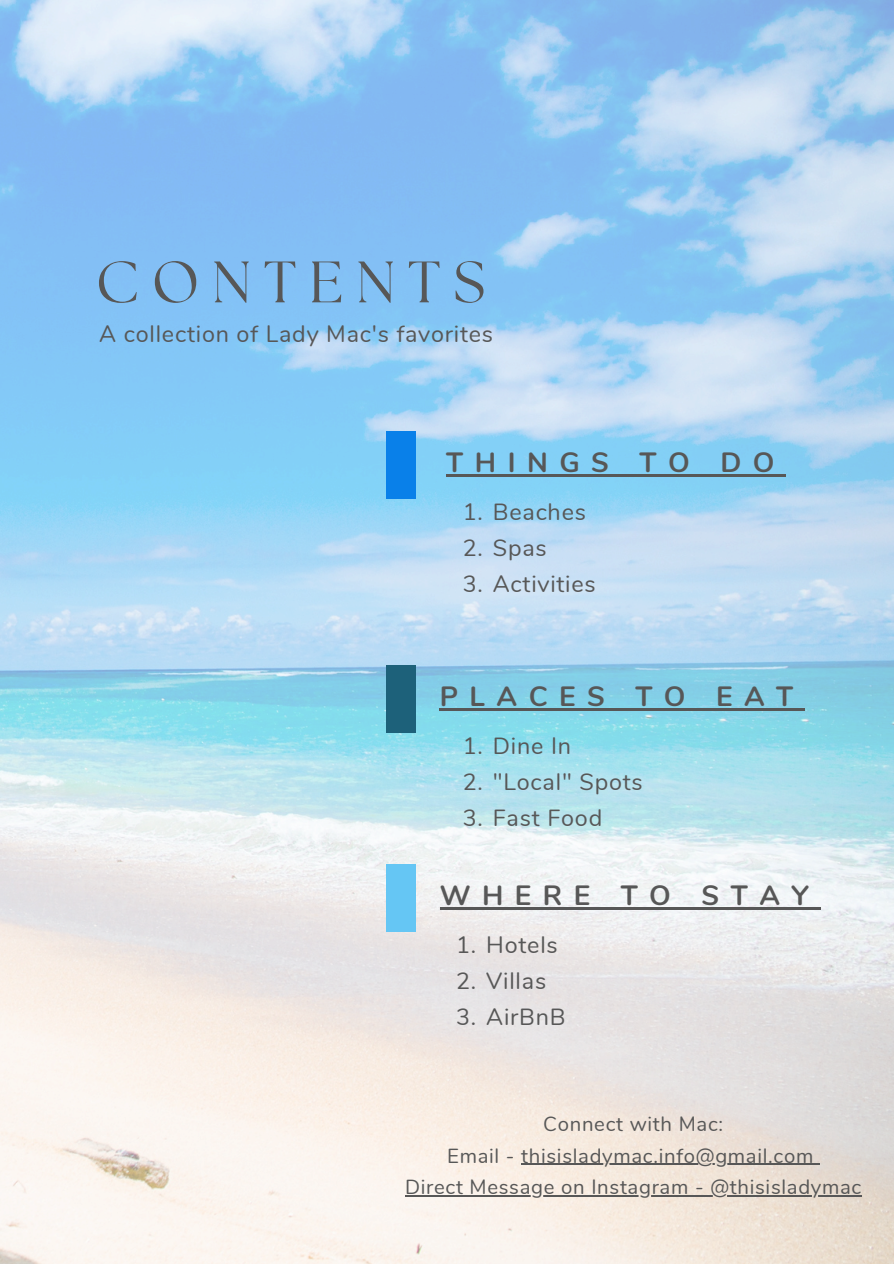
<style>
.page{position:relative;width:894px;height:1264px;background:#fff}
.page>*{position:absolute;margin:0;border:0;box-sizing:border-box;transform-origin:0 0}
.t1{font:58.35px "The Seasons";letter-spacing:.215em;color:#575757}
.t2{font:700 27.9px "Nunito";letter-spacing:.415em;color:#575757}
.t3{font:23.4px "Nunito";letter-spacing:.035em;color:#575757}
.t4{font:20.4px/31.5px "Nunito";letter-spacing:.035em;color:#575757;text-align:center}
</style>
<div class="page">
<img style="left:0;top:0;width:893px;height:1263px">
<div style="left:386px;top:431px;width:29px;height:68px;background:#0980e9"></div>
<hr style="left:446px;top:474px;width:340px;height:2px;background:#575757">
<hr style="left:439px;top:708px;width:365px;height:2px;background:#575757">
<hr style="left:439px;top:906px;width:381px;height:3px;background:#575757">
<div style="left:386px;top:665px;width:29px;height:68px;background:#1d617a"></div>
<div style="left:386px;top:864px;width:29px;height:67px;background:#65c6f4"></div>
<hr style="left:521px;top:1163px;width:292px;height:1px;background:#575757">
<hr style="left:405px;top:1195px;width:456px;height:1px;background:#575757">
<p class="t1" style="left:96px;top:255px;width:391px">CONTENTS</p>
<p class="t3" style="left:99px;top:319px;width:395px">A collection of Lady Mac's favorites</p>
<p class="t2" style="left:446px;top:443px;width:330px">THINGS TO DO</p>
<h1 class="t3" style="left:462px;top:496px;width:125px">1. Beaches</h1>
<h3 class="t3" style="left:462px;top:532px;width:86px">2. Spas</h3>
<h2 class="t3" style="left:462px;top:568px;width:135px">3. Activities</h2>
<p class="t2" style="left:439px;top:677px;width:355px">PLACES TO EAT</p>
<p class="t3" style="left:462px;top:730px;width:110px">1. Dine In</p>
<h2 class="t3" style="left:462px;top:766px;width:181px">2. "Local" Spots</h2>
<p class="t3" style="left:462px;top:802px;width:141px">3. Fast Food</p>
<p class="t2" style="left:439px;top:876px;width:370px">WHERE TO STAY</p>
<p class="t3" style="left:456px;top:928px;width:103px">1. Hotels</p>
<h2 class="t3" style="left:456px;top:965px;width:92px">2. Villas</h2>
<p class="t3" style="left:456px;top:1001px;width:111px">3. AirBnB</p>
<p class="t4" style="left:543px;top:1108px;width:181px">Connect with Mac:</p>
<p class="t4" style="left:405px;top:1140px;width:457px">Email - thisisladymac.info@gmail.com<br>Direct Message on Instagram - @thisisladymac</p>
</div>
